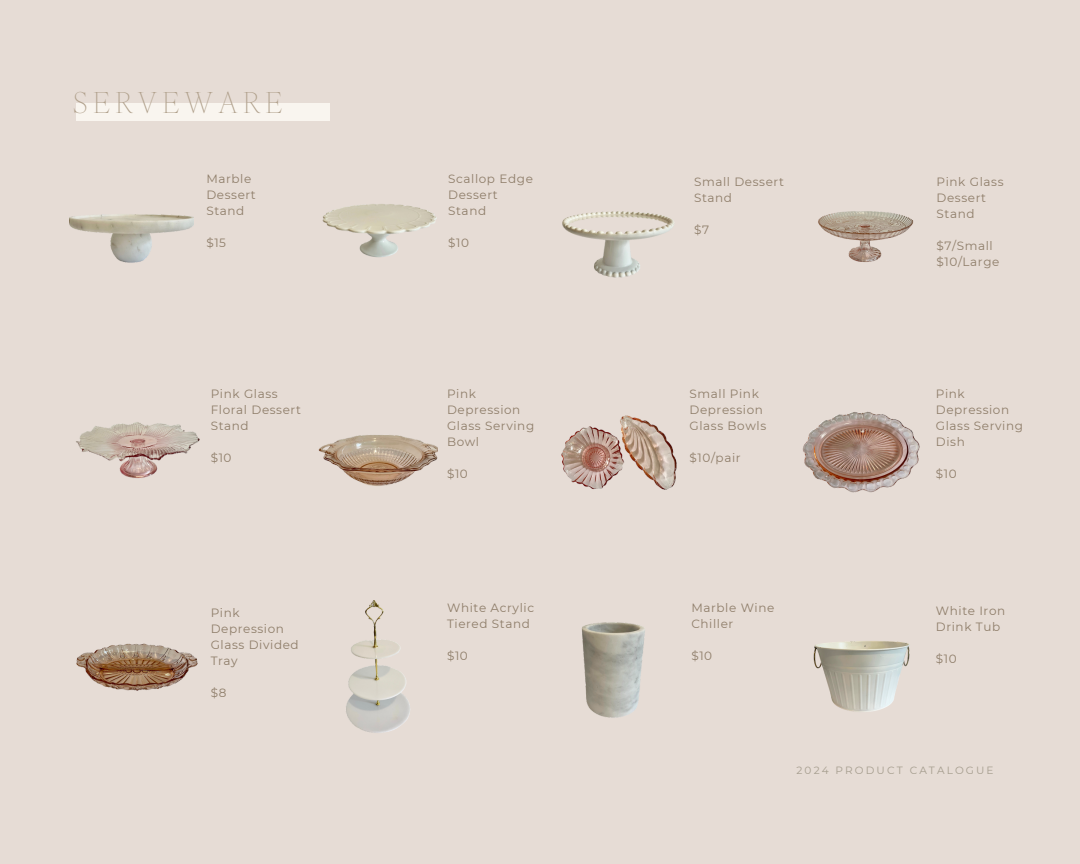
<style>
.page{position:relative;width:1080px;height:864px;background:#e6dcd5}
.page>*{position:absolute;margin:0;border:0;box-sizing:border-box;transform-origin:0 0}
.t1{font:100 28.8px "Ivy Ora Display";letter-spacing:.2em;color:#af9f8a}
.t2{font:12px/16px "Montserrat";letter-spacing:.05em;color:#8e7d69}
.t3{font:10.5px "Montserrat";letter-spacing:.2em;color:#a59d8e}
</style>
<div class="page">
<div style="left:76px;top:104px;width:254px;height:17px;background:#f9f5ef"></div>
<img style="left:76px;top:643px;width:122px;height:48px">
<img style="left:346px;top:601px;width:64px;height:132px">
<img style="left:69px;top:214px;width:125px;height:49px">
<img style="left:322px;top:204px;width:115px;height:54px">
<img style="left:562px;top:211px;width:112px;height:67px">
<img style="left:818px;top:211px;width:96px;height:51px">
<img style="left:76px;top:422px;width:124px;height:56px">
<img style="left:561px;top:415px;width:116px;height:75px">
<img style="left:581px;top:622px;width:64px;height:96px">
<img style="left:813px;top:641px;width:97px;height:71px">
<img style="left:318px;top:435px;width:120px;height:51px">
<img style="left:802px;top:411px;width:118px;height:82px">
<h1 class="t1" style="left:73px;top:83px;width:211px">SERVEWARE</h1>
<h2 class="t2" style="left:206px;top:171px;width:51px">Marble<br>Dessert<br>Stand</h2>
<h2 class="t2" style="left:206px;top:235px;width:21px">$15</h2>
<p class="t2" style="left:211px;top:386px;width:92px">Pink Glass<br>Floral Dessert<br>Stand</p>
<h2 class="t2" style="left:211px;top:450px;width:22px">$10</h2>
<h2 class="t2" style="left:211px;top:605px;width:90px">Pink<br>Depression<br>Glass Divided<br>Tray</h2>
<p class="t2" style="left:211px;top:685px;width:17px">$8</p>
<p class="t2" style="left:448px;top:171px;width:86px">Scallop Edge<br>Dessert<br>Stand</p>
<h2 class="t2" style="left:448px;top:235px;width:22px">$10</h2>
<h2 class="t2" style="left:447px;top:386px;width:89px">Pink<br>Depression<br>Glass Serving<br>Bowl</h2>
<p class="t2" style="left:447px;top:466px;width:22px">$10</p>
<h2 class="t2" style="left:447px;top:600px;width:89px">White Acrylic<br>Tiered Stand</h2>
<h2 class="t2" style="left:447px;top:648px;width:22px">$10</h2>
<h2 class="t2" style="left:694px;top:174px;width:91px">Small Dessert<br>Stand</h2>
<p class="t2" style="left:694px;top:222px;width:17px">$7</p>
<h2 class="t2" style="left:690px;top:386px;width:78px">Small Pink<br>Depression<br>Glass Bowls</h2>
<h2 class="t2" style="left:690px;top:450px;width:53px">$10/pair</h2>
<h2 class="t2" style="left:937px;top:173px;width:69px">Pink Glass<br>Dessert<br>Stand</h2>
<h2 class="t2" style="left:937px;top:237px;width:64px">$7/Small $10/Large</h2>
<p class="t2" style="left:936px;top:386px;width:89px">Pink<br>Depression<br>Glass Serving<br>Dish</p>
<h2 class="t2" style="left:936px;top:466px;width:22px">$10</h2>
<p class="t2" style="left:691px;top:600px;width:85px">Marble Wine<br>Chiller</p>
<h2 class="t2" style="left:691px;top:648px;width:22px">$10</h2>
<h2 class="t2" style="left:936px;top:603px;width:71px">White Iron<br>Drink Tub</h2>
<p class="t2" style="left:936px;top:651px;width:22px">$10</p>
<p class="t3" style="left:797px;top:764px;width:199px">2024 PRODUCT CATALOGUE</p>
</div>
